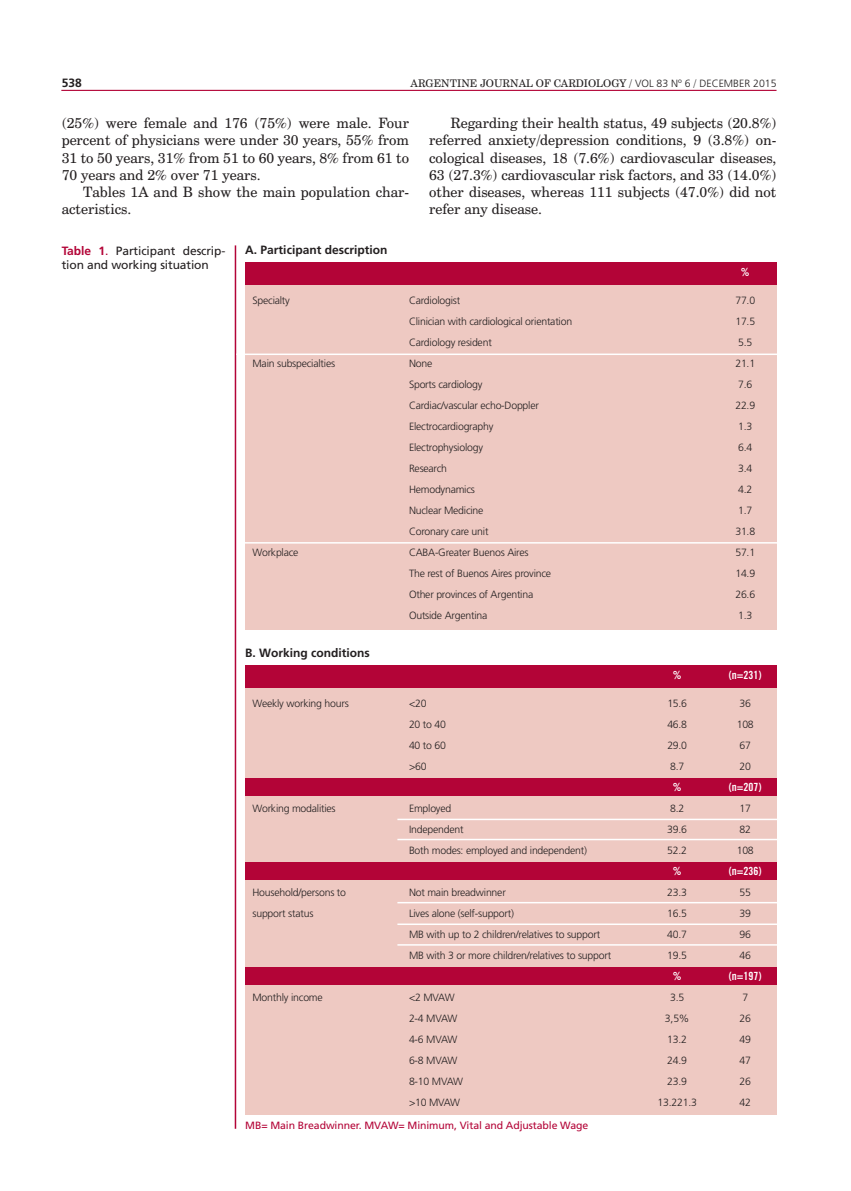
<style>
.page{position:relative;width:851px;height:1191px;background:#fff}
.page>*{position:absolute;margin:0;border:0;box-sizing:border-box;transform-origin:0 0}
.t1{font:14.25px/17.1px "Century Schoolbook BT";color:#231f20;text-align:justify}
.t2{font:12px/14.4px "Frutiger";letter-spacing:-.01em;color:#231f20}
.t3{font:700 12px "Frutiger LT Std";color:#231f20}
.t4{font:11.25px "Trade Gothic LT Std Bd Cn 20";color:#fff}
.t5{font:300 10.5px/21px "Frutiger LT Std";letter-spacing:-.02em;color:#231f20}
.t6{font:10.5px "Frutiger LT Std";letter-spacing:-.01em;color:#b30437}
.t7{font:10.5px "Century Schoolbook BT";color:#231f20}
.t8{font:300 10.5px/21px "Frutiger LT Std";letter-spacing:-.05em;color:#231f20}
.s1{font-family:"Frutiger LT Std";font-weight:300}
.s2{font-family:"Frutiger LT Std";font-weight:700;color:#b30437}
.s3{color:#b30437}
</style>
<div class="page">
<hr style="left:61px;top:90px;width:715px;height:1px;background:#b30437">
<hr style="left:235px;top:245px;width:1px;height:883px;background:#b30437">
<div style="left:245px;top:285px;width:531px;height:345px;background:#eec9c2"></div>
<div style="left:245px;top:687px;width:531px;height:427px;background:#eec9c2"></div>
<hr style="left:241px;top:542px;width:550px;height:1px;background:#fff">
<hr style="left:397px;top:923px;width:394px;height:2px;background:#fff">
<hr style="left:397px;top:838px;width:394px;height:2px;background:#fff">
<hr style="left:397px;top:902px;width:394px;height:1px;background:#fff">
<hr style="left:397px;top:818px;width:394px;height:2px;background:#fff">
<hr style="left:397px;top:944px;width:394px;height:1px;background:#fff">
<hr style="left:236px;top:353px;width:546px;height:2px;background:#fff">
<div style="left:245px;top:263px;width:531px;height:22px;background:#b30437"></div>
<div style="left:245px;top:665px;width:531px;height:22px;background:#b30437"></div>
<div style="left:245px;top:779px;width:531px;height:17px;background:#b30437"></div>
<div style="left:245px;top:862px;width:531px;height:17px;background:#b30437"></div>
<div style="left:245px;top:967px;width:531px;height:17px;background:#b30437"></div>
<p class="t3" style="left:62px;top:75px;width:22px">538</p>
<p class="t7" style="left:410px;top:77px;width:303px">ARGENTINE JOURNAL OF CARDIOLOGY / <span class="s1">VOL 83 Nº 6</span> / <span class="s1">DECEM</span></p>
<p class="t5" style="left:733px;top:73px;width:45px">BER 2015</p>
<p class="t1" style="left:429px;top:115px;width:349px;text-indent:21px">Regarding their health status, 49 subjects (20.8%) referred anxiety/depression conditions, 9 (3.8%) on&shy;cological diseases, 18 (7.6%) cardiovascular diseases, 63 (27.3%) cardiovascular risk factors, and 33 (14.0%) other diseases, whereas 111 subjects (47.0%) did not refer any disease.</p>
<h1 class="t1" style="left:62px;top:115px;width:349px">(25%) were female and 176 (75%) were male. Four percent of physicians were under 30 years, 55% from 31 to 50 years, 31% from 51 to 60 years, 8% from 61 to 70 years and 2% over 71 years.</h1>
<h1 class="t1" style="left:62px;top:183px;width:349px;text-indent:21px">Tables 1A and B show the main population char&shy;acteristics.</h1>
<p class="t2" style="left:62px;top:243px;width:165px"><span class="s2">Table 1</span><span class="s3">.</span> Participant descrip&shy;tion and working situation</p>
<p class="t3" style="left:245px;top:243px;width:144px">A. Participant description</p>
<p class="t4" style="left:740px;top:265px;width:10px">%</p>
<p class="t5" style="left:252px;top:290px;width:39px">Specialty</p>
<p class="t5" style="left:252px;top:353px;width:84px">Main subspecialties</p>
<p class="t5" style="left:252px;top:542px;width:47px">Workplace</p>
<p class="t3" style="left:245px;top:645px;width:126px">B. Working conditions</p>
<p class="t5" style="left:252px;top:692px;width:98px">Weekly working hours</p>
<p class="t5" style="left:252px;top:797px;width:85px">Working modalities</p>
<p class="t5" style="left:252px;top:881px;width:95px">Household/persons to support status</p>
<p class="t5" style="left:252px;top:986px;width:72px">Monthly income</p>
<p class="t5" style="left:409px;top:290px;width:165px">Cardiologist<br>Clinician with cardiological orientation<br>Cardiology resident<br>None<br>Sports cardiology<br>Cardiac/vascular echo-Doppler<br>Electrocardiography<br>Electrophysiology<br>Research<br>Hemodynamics<br>Nuclear Medicine<br>Coronary care unit<br>CABA-Greater Buenos Aires<br>The rest of Buenos Aires province<br>Other provinces of Argentina<br>Outside Argentina</p>
<p class="t5" style="left:409px;top:692px;width:39px">&lt;20<br>20 to 40<br>40 to 60 &gt;60</p>
<p class="t5" style="left:409px;top:797px;width:180px">Employed<br>Independent<br>Both modes: employed and independent)</p>
<p class="t5" style="left:409px;top:881px;width:204px">Not main breadwinner<br>Lives alone (self-support)<br>M B with up to 2 children/relatives to support<br>M B with 3 or more children/relatives to support</p>
<p class="t8" style="left:409px;top:986px;width:56px">&lt;2 M VAW<br>2-4 MVAW<br>4-6 MVAW<br>6-8 MVAW<br>8-10 MVAW &gt;10 MVAW</p>
<p class="t6" style="left:245px;top:1119px;width:344px">MB= Main Breadwinner. MVAW= Minimum, Vital and Adjustable Wage</p>
<p class="t4" style="left:672px;top:668px;width:10px">%</p>
<p class="t5" style="left:667px;top:692px;width:21px;text-align:justify">15.6<br>46.8<br>29.0<br>8.7</p>
<p class="t4" style="left:672px;top:779px;width:10px">%</p>
<p class="t5" style="left:667px;top:797px;width:21px">8.2<br>39.6<br>52.2</p>
<p class="t4" style="left:672px;top:863px;width:10px">%</p>
<p class="t5" style="left:667px;top:881px;width:21px;text-align:justify">23.3<br>16.5<br>40.7<br>19.5</p>
<p class="t4" style="left:672px;top:968px;width:10px">%</p>
<p class="t5" style="left:657px;top:986px;width:41px;text-align:center">3.5<br>3,5%<br>13.2<br>24.9<br>23.9<br>13.221.3</p>
<p class="t5" style="left:735px;top:290px;width:21px">77.0<br>17.5<br>5.5<br>21.1<br>7.6<br>22.9<br>1.3<br>6.4<br>3.4<br>4.2<br>1.7<br>31.8<br>57.1<br>14.9<br>26.6<br>1.3</p>
<p class="t4" style="left:728px;top:668px;width:34px">(n=231)</p>
<p class="t5" style="left:736px;top:692px;width:19px">36<br>108<br>67<br>20</p>
<p class="t4" style="left:728px;top:779px;width:34px">(n=207)</p>
<p class="t5" style="left:736px;top:797px;width:19px">17<br>82<br>108</p>
<p class="t4" style="left:728px;top:863px;width:34px">(n=236)</p>
<p class="t5" style="left:739px;top:881px;width:13px;text-align:justify">55<br>39<br>96<br>46</p>
<p class="t4" style="left:728px;top:968px;width:34px">(n=197)</p>
<p class="t5" style="left:739px;top:986px;width:13px">7<br>26<br>49<br>47<br>26<br>42</p>
</div>
